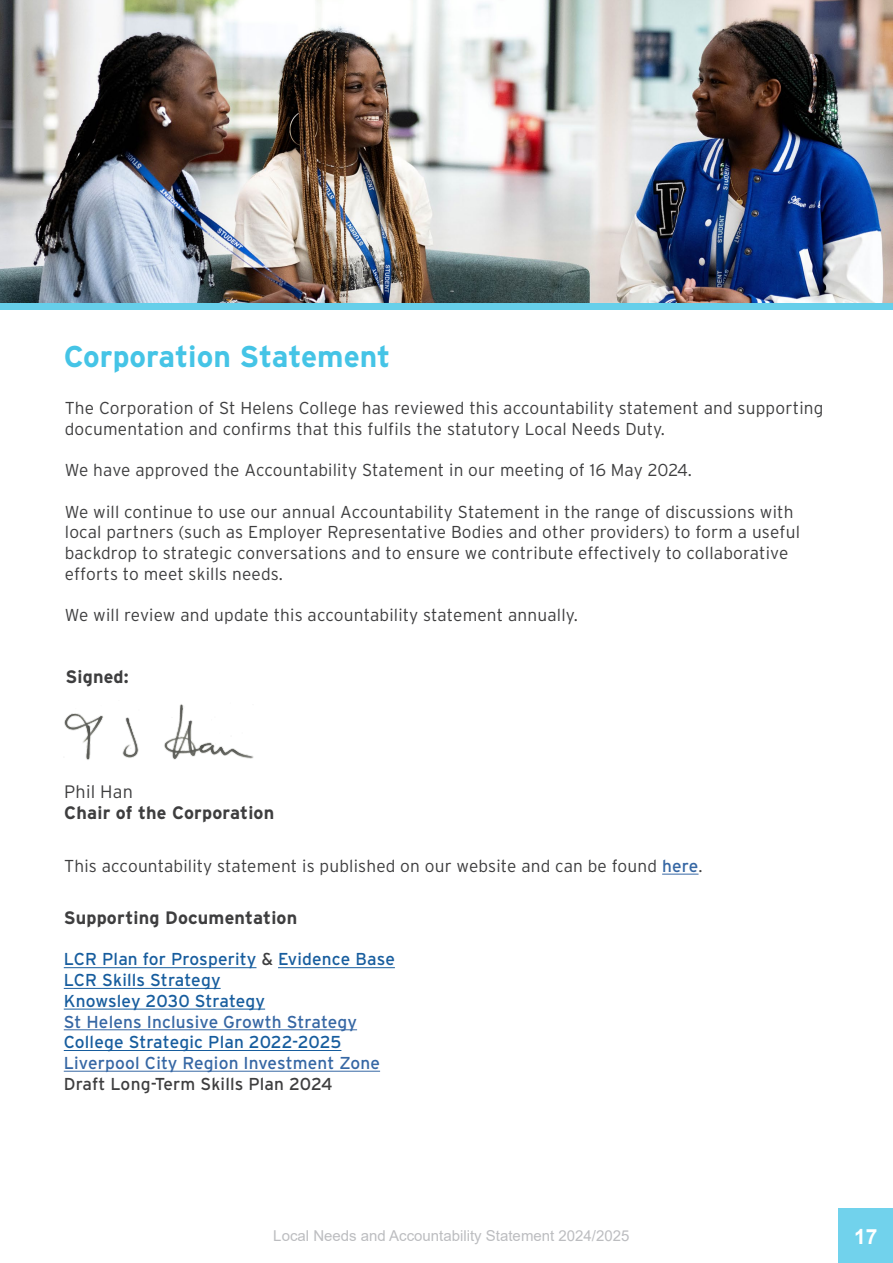
<style>
.page{position:relative;width:893px;height:1263px;background:#fff}
.page>*{position:absolute;margin:0;border:0;box-sizing:border-box;transform-origin:0 0}
.t1{font:700 30px "Interstate";color:#45c4e6}
.t2{font:700 21px "Arial";color:#fff}
.t3{font:700 18px "Interstate";letter-spacing:.01em;color:#3e3e3f}
.t4{font:300 18px "Interstate";letter-spacing:.01em;color:#3e3e3f}
.t5{font:300 17.25px/20.7px "Interstate";letter-spacing:.01em;color:#3e3e3f}
.t6{font:17.25px "Interstate";letter-spacing:.01em;color:#175d9e}
.t7{font:17.25px "Interstate";letter-spacing:.01em;color:#3667a4}
.t8{font:17.25px "Interstate";letter-spacing:.01em;color:#3e3e3f}
.t9{font:15px "Arial";color:#bcbdc0}
.s1{font-weight:400;color:#3667a4}
.s2{color:#3e3e3f}
</style>
<div class="page">
<div style="left:839px;top:1209px;width:54px;height:54px;background:#71d2ec"></div>
<img style="left:0;top:0;width:893px;height:303px">
<hr style="left:662px;top:874px;width:36px;height:1px;background:#3667a4">
<hr style="left:64px;top:967px;width:192px;height:1px;background:#175d9e">
<hr style="left:278px;top:967px;width:117px;height:1px;background:#175d9e">
<hr style="left:64px;top:988px;width:157px;height:1px;background:#175d9e">
<hr style="left:64px;top:1009px;width:201px;height:1px;background:#175d9e">
<hr style="left:64px;top:1029px;width:293px;height:1px;background:#3667a4">
<hr style="left:64px;top:1050px;width:277px;height:1px;background:#175d9e">
<hr style="left:64px;top:1071px;width:316px;height:1px;background:#3667a4">
<div style="left:0;top:303px;width:893px;height:6px;background:#66cfea"></div>
<img style="left:64px;top:704px;width:190px;height:56px">
<p class="t1" style="left:64px;top:340px;width:328px">Corporation Statement</p>
<p class="t5" style="left:65px;top:398px;width:760px">The Corporation of St Helens College has reviewed this accountability statement and supporting documentation and confirms that this fulfils the statutory Local Needs Duty.</p>
<p class="t5" style="left:65px;top:460px;width:629px">We have approved the Accountability Statement in our meeting of 16 May 2024.</p>
<p class="t5" style="left:65px;top:501px;width:737px">We will continue to use our annual Accountability Statement in the range of discussions with local partners (such as Employer Representative Bodies and other providers) to form a useful backdrop to strategic conversations and to ensure we contribute effectively to collaborative efforts to meet skills needs.</p>
<p class="t5" style="left:65px;top:605px;width:514px">We will review and update this accountability statement annually.</p>
<p class="t3" style="left:65px;top:667px;width:65px">Signed:</p>
<p class="t4" style="left:64px;top:781px;width:70px">Phil Han</p>
<p class="t3" style="left:64px;top:803px;width:211px">Chair of the Corporation</p>
<p class="t5" style="left:64px;top:855px;width:640px">This accountability statement is published on our website and can be found <span class="s1">here</span>.</p>
<p class="t3" style="left:64px;top:907px;width:235px">Supporting Documentation</p>
<p class="t6" style="left:64px;top:950px;width:333px">LCR Plan for Prosperity <span class="s2">&amp;</span> Evidence Base</p>
<p class="t6" style="left:64px;top:970px;width:158px">LCR Skills Strategy</p>
<p class="t6" style="left:64px;top:991px;width:203px">Knowsley 2030 Strategy</p>
<p class="t7" style="left:64px;top:1012px;width:295px">St Helens Inclusive Growth Strategy</p>
<p class="t6" style="left:64px;top:1032px;width:279px">College Strategic Plan 2022-2025</p>
<p class="t7" style="left:64px;top:1053px;width:318px">Liverpool City Region Investment Zone</p>
<p class="t8" style="left:64px;top:1074px;width:270px">Draft Long-Term Skills Plan 2024</p>
<p class="t9" style="left:273px;top:1226px;width:358px">Local Needs and Accountability Statement 2024/2025</p>
<p class="t2" style="left:854px;top:1221px;width:25px">17</p>
</div>
